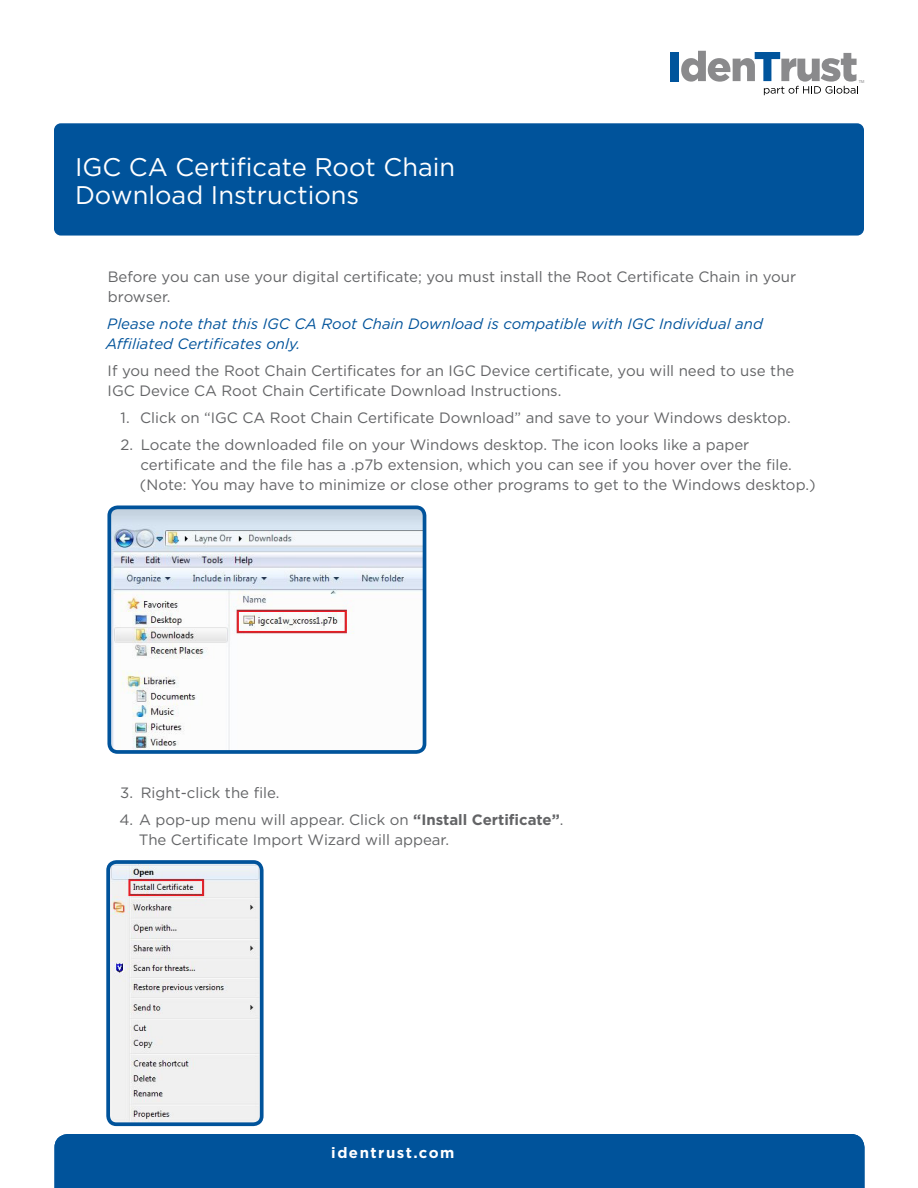
<style>
.page{position:relative;width:918px;height:1188px;background:#fff}
.page>*{position:absolute;margin:0;border:0;box-sizing:border-box;transform-origin:0 0}
.t1{font:25.5px "Gotham";color:#fff}
.Body{font:15px/20.1px "Gotham";color:#636466}
.Body-2{font:italic 15px/20.1px "Gotham";color:#00539b}
.t2{font:700 15px "Gotham";letter-spacing:.1em;color:#fff}
.t3{font:4.2px "Arial";color:#8a8a8c;scale:.94 1}
.s1{font-weight:700}
</style>
<div class="page">
<div style="left:54px;top:123px;width:810px;height:113px;background:#00539b;border-radius:7px"></div>
<div style="left:670px;top:52px;width:8px;height:29px;background:#00549c"></div>
<svg style="left:681px;top:51px;width:177px;height:44px"></svg>
<div style="left:54px;top:1134px;width:810px;height:54px;background:#00539b"></div>
<img style="left:112px;top:510px;width:313px;height:241px">
<div style="left:107px;top:505px;width:319px;height:249px;border:4px solid #00539b;border-radius:8px"></div>
<img style="left:111px;top:865px;width:148px;height:256px">
<div style="left:106px;top:860px;width:158px;height:266px;border:4px solid #00539b;border-radius:8px"></div>
<p class="t1" style="left:75px;top:150px;width:382px">IGC CA Certificate Root Chain</p>
<p class="t1" style="left:75px;top:179px;width:286px">Download Instructions</p>
<p class="Body" style="left:108px;top:266px;width:690px">Before you can use your digital certificate; you must install the Root Certificate Chain in your browser.</p>
<p class="Body-2" style="left:106px;top:313px;width:659px">Please note that this IGC CA Root Chain Download is compatible with IGC Individual and<br>Affiliated Certificates only.</p>
<p class="Body" style="left:108px;top:360px;width:688px">If you need the Root Chain Certificates for an IGC Device certificate, you will need to use the<br>IGC Device CA Root Chain Certificate Download Instructions.</p>
<p class="Body" style="left:121px;top:407px;width:672px">1. Click on “IGC CA Root Chain Certificate Download” and save to your Windows desktop.</p>
<p class="Body" style="left:140px;top:434px;width:677px;text-indent:-19px">2. Locate the downloaded file on your Windows desktop. The icon looks like a paper certificate and the file has a .p7b extension, which you can see if you hover over the file. (Note: You may have to minimize or close other programs to get to the Windows desktop.)</p>
<p class="t3" style="left:859px;top:78px;width:7px">TM</p>
<p class="Body" style="left:120px;top:782px;width:161px">3. Right-click the file.</p>
<p class="Body" style="left:139px;top:809px;width:426px;text-indent:-19px">4. A pop-up menu will appear. Click on <span class="s1">“Install Certificate”</span>.<br>The Certificate Import Wizard will appear.</p>
<p class="t2" style="left:331px;top:1142px;width:125px">identrust.com</p>
</div>
